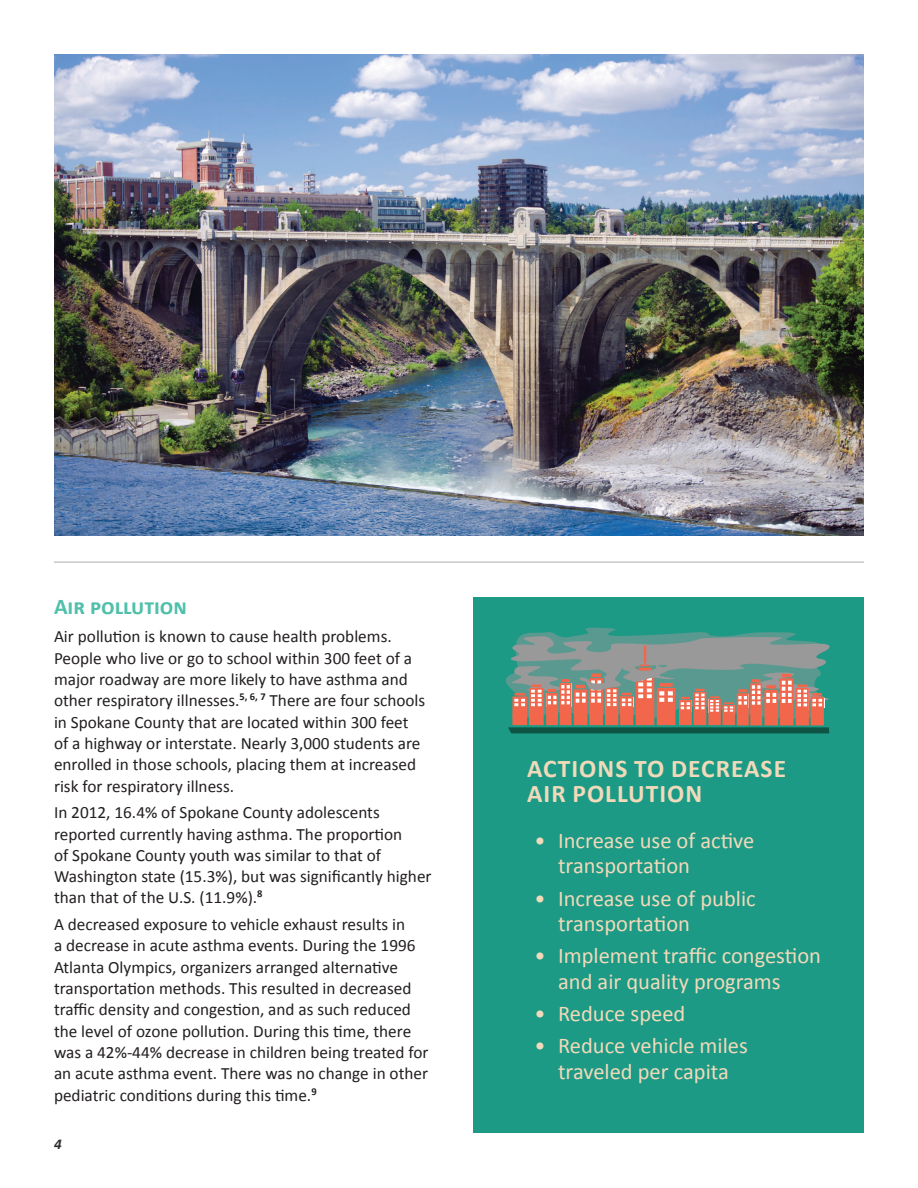
<style>
.page{position:relative;width:918px;height:1188px;background:#fff}
.page>*{position:absolute;margin:0;border:0;box-sizing:border-box;transform-origin:0 0}
.Goals-Actions_Title{font:700 25.5px/25.5px "Calibri";letter-spacing:.04em;color:#f1daba}
.t1{font:22.5px/25.5px "Calibri";color:#f1daba}
.Blue_Heading{font:700 22.5px "Calibri";color:#50c0aa}
.t2{font:17.25px/21.3px "Calibri";color:#231f20}
.t3{font:italic 700 15px "Calibri";color:#322f31}
</style>
<div class="page">
<div style="left:473px;top:597px;width:391px;height:536px;background:#1d9a86"></div>
<svg style="left:505px;top:628px;width:325px;height:105px;background:#8b8c7f"></svg>
<img style="left:54px;top:54px;width:810px;height:482px">
<hr style="left:54px;top:561px;width:810px;height:2px;background:#c7c8ca">
<p class="Blue_Heading" style="left:54px;top:593px;width:135px">Air pollution</p>
<p class="t2" style="left:54px;top:626px;width:373px">Air pollution is known to cause health problems.<br>People who live or go to school within 300 feet of a major roadway are more likely to have asthma and other respiratory illnesses.<sup>5,</sup> <sup>6,</sup> <sup>7</sup> There are four schools in Spokane County that are located within 300 feet of a highway or interstate. Nearly 3,000 students are enrolled in those schools, placing them at increased risk for respiratory illness.</p>
<p class="t2" style="left:54px;top:802px;width:379px">In 2012, 16.4% of Spokane County adolescents reported currently having asthma. The proportion<br>of Spokane County youth was similar to that of Washington state (15.3%), but was significantly higher than that of the U.S. (11.9%).<sup>8</sup></p>
<p class="t2" style="left:54px;top:914px;width:376px">A decreased exposure to vehicle exhaust results in<br>a decrease in acute asthma events. During the 1996<br>Atlanta Olympics, organizers arranged alternative transportation methods. This resulted in decreased traffic density and congestion, and as such reduced the level of ozone pollution. During this time, there was a 42%-44% decrease in children being treated for an acute asthma event. There was no change in other pediatric conditions during this time.<sup>9</sup></p>
<p class="t3" style="left:54px;top:1134px;width:9px">4</p>
<p class="Goals-Actions_Title" style="left:527px;top:755px;width:261px">ACTIONS TO DECREASE<br>AIR POLLUTION</p>
<p class="t1" style="left:558px;top:828px;width:198px;text-indent:-24px">• Increase use of active transportation</p>
<p class="t1" style="left:558px;top:885px;width:199px;text-indent:-24px">• Increase use of public transportation</p>
<p class="t1" style="left:558px;top:943px;width:264px;text-indent:-24px">• Implement traffic congestion and air quality programs</p>
<p class="t1" style="left:534px;top:1001px;width:153px">• Reduce speed</p>
<p class="t1" style="left:534px;top:1033px;width:215px;text-align:center">• Reduce vehicle miles traveled per capita</p>
</div>
